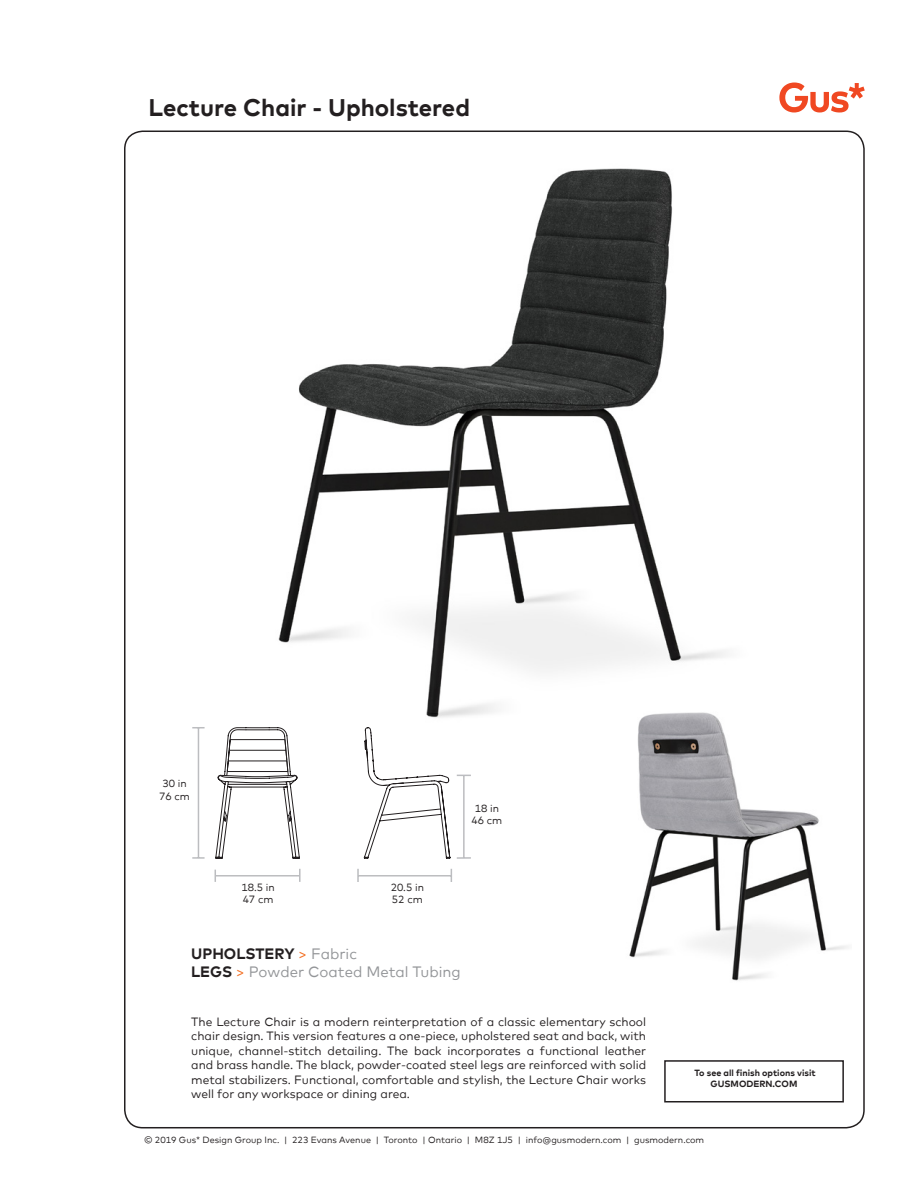
<style>
.page{position:relative;width:918px;height:1188px;background:#fff}
.page>*{position:absolute;margin:0;border:0;box-sizing:border-box;transform-origin:0 0}
.Product_Name_Headlin{font:700 24px "Mark";color:#231f20}
.Product_Name_Headlin-2{font:15px "Mark";color:#939598}
.Product_Name_Headlin-3{font:700 15px "Mark";color:#231f20}
.Product_Description{font:12px/14.4px "Mark";color:#231f20;text-align:justify}
.Product_Name_Headlin-4{font:10.5px/12.6px "Mark";color:#231f20;text-align:center}
.t1{font:9px "Mark";color:#231f20}
.Product_Name_Headlin-5{font:700 9px/10.8px "Mark";color:#231f20;text-align:center}
.s1{font-weight:400;color:#f36e21}
.s2{font-weight:400;color:#939598}
.s3{font-weight:700;color:#231f20}
.s4{color:#f36e21}
</style>
<div class="page">
<svg style="left:779px;top:83px;width:86px;height:30px"></svg>
<img style="left:278px;top:168px;width:448px;height:550px">
<div style="left:664px;top:1060px;width:180px;height:42px;border:2px solid #231f20"></div>
<hr style="left:198px;top:728px;width:1px;height:130px;background:#bcbdc0">
<svg style="left:192px;top:857px;width:13px;height:2px"></svg>
<svg style="left:192px;top:727px;width:13px;height:1px"></svg>
<svg style="left:215px;top:727px;width:256px;height:155px"></svg>
<hr style="left:463px;top:775px;width:2px;height:83px;background:#bcbdc0">
<img style="left:598px;top:694px;width:250px;height:287px">
<p class="Product_Name_Headlin" style="left:148px;top:92px;width:323px">Lecture Chair - Upholstered</p>
<p class="Product_Name_Headlin-4" style="left:159px;top:777px;width:32px">30 in<br>76 cm</p>
<p class="Product_Name_Headlin-4" style="left:241px;top:881px;width:35px;text-align:left">18.5 in<br>47 cm</p>
<p class="Product_Name_Headlin-4" style="left:391px;top:881px;width:35px;text-align:left">20.5 in<br>52 cm</p>
<p class="Product_Name_Headlin-4" style="left:471px;top:801px;width:32px">18 in<br>46 cm</p>
<p class="Product_Name_Headlin-3" style="left:191px;top:943px;width:167px">UPHOLSTERY <span class="s1">&gt;</span> <span class="s2">Fabric</span></p>
<p class="Product_Name_Headlin-2" style="left:191px;top:962px;width:271px"><span class="s3">LEGS</span> <span class="s4">&gt;</span> Powder Coated Metal Tubing</p>
<p class="Product_Description" style="left:191px;top:1014px;width:457px">The Lecture Chair is a modern reinterpretation of a classic elementary school chair design. This version features a one-piece, upholstered seat and back, with unique, channel-stitch detailing. The back incorporates a functional leather and brass handle. The black, powder-coated steel legs are reinforced with solid metal stabilizers. Functional, comfortable and stylish, the Lecture Chair works well for any workspace or dining area.</p>
<p class="Product_Name_Headlin-5" style="left:694px;top:1067px;width:123px">To see all finish options visit<br>GUSMODERN.COM</p>
<p class="t1" style="left:144px;top:1134px;width:562px">© 2019 Gus* Design Group Inc. | 223 Evans Avenue | Toronto | Ontario | M8Z 1J5 | info@gusmodern.com | gusmodern.com</p>
</div>
